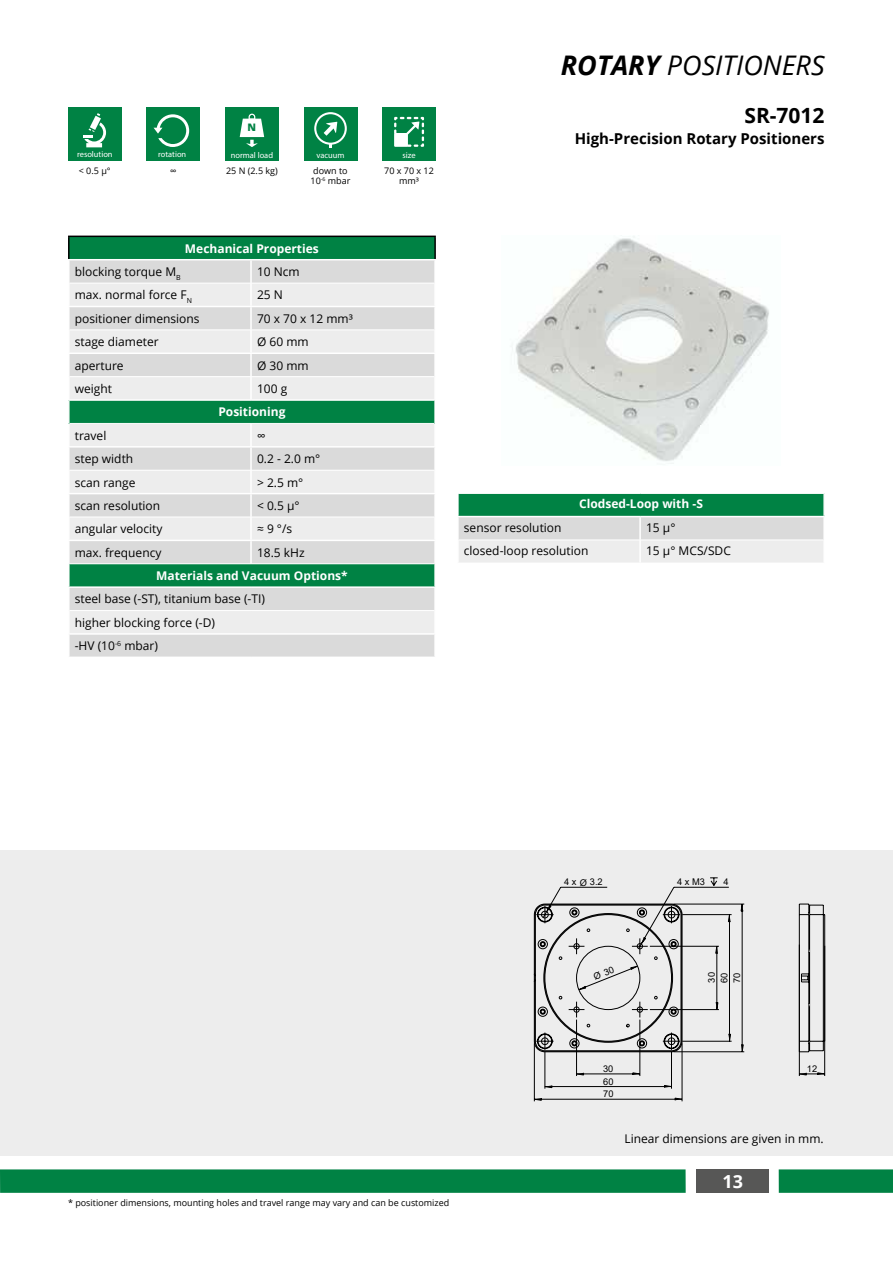
<style>
.page{position:relative;width:893px;height:1263px;background:#fff}
.page>*{position:absolute;margin:0;border:0;box-sizing:border-box;transform-origin:0 0}
.t1{font:italic 27px "Open Sans";color:#000}
.t2{font:700 21px "Open Sans";color:#000}
.t3{font:700 18px "Open Sans";color:#fff}
.t4{font:700 15px "Open Sans";color:#000}
.t5{font:12px/23.4px "Open Sans";color:#000}
.t6{font:700 12px "Open Sans";color:#fff}
.t7{font:800 10.35px "Open Sans";color:#008244}
.t8{font:9.3px/12.6px "Arial";color:#000}
.t9{font:9px/10.8px "Open Sans";color:#000;text-align:center}
.t10{font:8.4px "Myriad Pro";color:#fff}
.s1{font-weight:700}
</style>
<div class="page">
<div style="left:779px;top:1169px;width:114px;height:24px;background:#008244"></div>
<div style="left:696px;top:1169px;width:73px;height:24px;background:#575756"></div>
<div style="left:0;top:1169px;width:686px;height:24px;background:#008244"></div>
<div style="left:0;top:850px;width:893px;height:306px;background:#ededed"></div>
<div style="left:68px;top:107px;width:54px;height:54px;background:#008244"></div>
<svg style="left:84px;top:113px;width:22px;height:34px"></svg>
<div style="left:225px;top:107px;width:54px;height:54px;background:#008244"></div>
<svg style="left:240px;top:114px;width:24px;height:33px"></svg>
<div style="left:304px;top:107px;width:53px;height:54px;background:#008244"></div>
<svg style="left:314px;top:112px;width:33px;height:36px"></svg>
<div style="left:382px;top:107px;width:54px;height:54px;background:#008244"></div>
<svg style="left:394px;top:117px;width:30px;height:30px"></svg>
<div style="left:70px;top:237px;width:364px;height:22px;background:#008244"></div>
<div style="left:70px;top:260px;width:364px;height:397px;background:#dadada"></div>
<svg style="left:70px;top:284px;width:364px;height:349px;background:#d4ddd9"></svg>
<div style="left:69px;top:400px;width:366px;height:23px;background:#008244"></div>
<hr style="left:250px;top:260px;width:2px;height:23px;background:#fff">
<hr style="left:250px;top:283px;width:2px;height:23px;background:#fff">
<hr style="left:68px;top:306px;width:183px;height:1px;background:#fff">
<hr style="left:251px;top:306px;width:185px;height:1px;background:#fff">
<hr style="left:250px;top:307px;width:2px;height:23px;background:#fff">
<hr style="left:250px;top:330px;width:2px;height:22px;background:#fff">
<hr style="left:68px;top:352px;width:183px;height:2px;background:#fff">
<hr style="left:251px;top:352px;width:185px;height:2px;background:#fff">
<hr style="left:250px;top:354px;width:2px;height:22px;background:#fff">
<hr style="left:250px;top:377px;width:2px;height:22px;background:#fff">
<hr style="left:68px;top:399px;width:183px;height:2px;background:#fff">
<hr style="left:68px;top:401px;width:2px;height:22px;background:#fff">
<hr style="left:251px;top:399px;width:185px;height:2px;background:#fff">
<hr style="left:434px;top:401px;width:2px;height:22px;background:#fff">
<hr style="left:250px;top:424px;width:2px;height:22px;background:#fff">
<hr style="left:68px;top:446px;width:183px;height:2px;background:#fff">
<hr style="left:251px;top:446px;width:185px;height:2px;background:#fff">
<hr style="left:250px;top:448px;width:2px;height:22px;background:#fff">
<hr style="left:250px;top:470px;width:2px;height:23px;background:#fff">
<hr style="left:68px;top:493px;width:183px;height:1px;background:#fff">
<hr style="left:251px;top:493px;width:185px;height:1px;background:#fff">
<hr style="left:250px;top:494px;width:2px;height:23px;background:#fff">
<hr style="left:250px;top:517px;width:2px;height:23px;background:#fff">
<hr style="left:68px;top:540px;width:183px;height:1px;background:#fff">
<hr style="left:251px;top:540px;width:185px;height:1px;background:#fff">
<hr style="left:250px;top:541px;width:2px;height:23px;background:#fff">
<hr style="left:68px;top:586px;width:183px;height:2px;background:#fff">
<hr style="left:251px;top:586px;width:185px;height:2px;background:#fff">
<hr style="left:68px;top:633px;width:183px;height:2px;background:#fff">
<hr style="left:251px;top:633px;width:185px;height:2px;background:#fff">
<hr style="left:70px;top:283px;width:181px;height:1px;background:#fff">
<hr style="left:251px;top:283px;width:183px;height:1px;background:#fff">
<hr style="left:70px;top:330px;width:181px;height:1px;background:#fff">
<hr style="left:251px;top:330px;width:183px;height:1px;background:#fff">
<hr style="left:70px;top:376px;width:181px;height:1px;background:#fff">
<hr style="left:251px;top:376px;width:183px;height:1px;background:#fff">
<hr style="left:70px;top:423px;width:181px;height:1px;background:#fff">
<hr style="left:251px;top:423px;width:183px;height:1px;background:#fff">
<hr style="left:70px;top:470px;width:181px;height:1px;background:#fff">
<hr style="left:251px;top:470px;width:183px;height:1px;background:#fff">
<hr style="left:70px;top:517px;width:181px;height:1px;background:#fff">
<hr style="left:251px;top:517px;width:183px;height:1px;background:#fff">
<hr style="left:70px;top:563px;width:181px;height:1px;background:#fff">
<hr style="left:251px;top:563px;width:183px;height:1px;background:#fff">
<hr style="left:70px;top:610px;width:181px;height:1px;background:#fff">
<hr style="left:251px;top:610px;width:183px;height:1px;background:#fff">
<hr style="left:68px;top:236px;width:183px;height:1px;background:#000">
<hr style="left:68px;top:237px;width:2px;height:22px;background:#000">
<hr style="left:251px;top:236px;width:185px;height:1px;background:#000">
<hr style="left:434px;top:237px;width:2px;height:22px;background:#000">
<div style="left:147px;top:107px;width:53px;height:53px;background:#008244"></div>
<svg style="left:154px;top:114px;width:35px;height:33px"></svg>
<div style="left:458px;top:493px;width:366px;height:24px;background:#008244"></div>
<svg style="left:459px;top:517px;width:364px;height:46px;background:#e4e4e4"></svg>
<hr style="left:457px;top:492px;width:183px;height:2px;background:#fff">
<hr style="left:457px;top:494px;width:2px;height:22px;background:#fff">
<hr style="left:640px;top:492px;width:185px;height:2px;background:#fff">
<hr style="left:823px;top:494px;width:2px;height:22px;background:#fff">
<hr style="left:457px;top:516px;width:183px;height:1px;background:#fff">
<hr style="left:640px;top:516px;width:185px;height:1px;background:#fff">
<hr style="left:639px;top:517px;width:2px;height:23px;background:#fff">
<hr style="left:639px;top:540px;width:2px;height:23px;background:#fff">
<hr style="left:459px;top:540px;width:181px;height:1px;background:#fff">
<hr style="left:640px;top:540px;width:183px;height:1px;background:#fff">
<img style="left:511px;top:236px;width:258px;height:228px">
<svg style="left:799px;top:903px;width:26px;height:173px"></svg>
<svg style="left:534px;top:877px;width:210px;height:224px"></svg>
<p class="t10" style="left:77px;top:149px;width:37px">resolution</p>
<p class="t9" style="left:79px;top:165px;width:33px">&lt; 0.5 μ°</p>
<p class="t10" style="left:158px;top:149px;width:29px">rotation</p>
<p class="t9" style="left:170px;top:165px;width:8px">∞</p>
<p class="t7" style="left:248px;top:120px;width:10px">N</p>
<p class="t9" style="left:226px;top:165px;width:53px">25 N (2.5 kg)</p>
<p class="t10" style="left:231px;top:150px;width:44px">normal load</p>
<p class="t10" style="left:316px;top:150px;width:30px">vacuum</p>
<p class="t9" style="left:311px;top:165px;width:41px">down to<br>10<sup>-6</sup> mbar</p>
<p class="t6" style="left:185px;top:240px;width:135px">Mechanical Properties</p>
<p class="t5" style="left:75px;top:260px;width:108px">blocking torque M<sub>B</sub></p>
<p class="t5" style="left:257px;top:260px;width:44px">10 Ncm</p>
<p class="t5" style="left:75px;top:283px;width:119px">max. normal force F<sub>N</sub></p>
<p class="t5" style="left:257px;top:283px;width:27px">25 N</p>
<p class="t5" style="left:75px;top:306px;width:126px">positioner dimensions</p>
<p class="t5" style="left:257px;top:306px;width:97px">70 x 70 x 12 mm³</p>
<p class="t5" style="left:75px;top:330px;width:85px">stage diameter</p>
<p class="t5" style="left:257px;top:330px;width:53px">Ø 60 mm</p>
<p class="t5" style="left:75px;top:353px;width:50px">aperture</p>
<p class="t5" style="left:257px;top:353px;width:53px">Ø 30 mm</p>
<p class="t5" style="left:75px;top:377px;width:39px">weight</p>
<p class="t5" style="left:257px;top:377px;width:32px">100 g</p>
<p class="t6" style="left:218px;top:403px;width:69px">Positioning</p>
<p class="t5" style="left:75px;top:423px;width:33px">travel</p>
<p class="t5" style="left:257px;top:423px;width:10px">∞</p>
<p class="t5" style="left:75px;top:447px;width:60px">step width</p>
<p class="t5" style="left:257px;top:447px;width:65px">0.2 - 2.0 m°</p>
<p class="t5" style="left:75px;top:470px;width:62px">scan range</p>
<p class="t5" style="left:257px;top:470px;width:48px">&gt; 2.5 m°</p>
<p class="t5" style="left:75px;top:493px;width:87px">scan resolution</p>
<p class="t5" style="left:257px;top:493px;width:44px">&lt; 0.5 µ°</p>
<p class="t5" style="left:75px;top:517px;width:89px">angular velocity</p>
<p class="t5" style="left:257px;top:517px;width:37px">≈ 9 °/s</p>
<p class="t5" style="left:75px;top:540px;width:88px">max. frequency</p>
<p class="t5" style="left:257px;top:540px;width:49px">18.5 kHz</p>
<p class="t6" style="left:156px;top:567px;width:193px">Materials and Vacuum Options*</p>
<p class="t5" style="left:75px;top:587px;width:192px">steel base (-ST), titanium base (-TI) higher blocking force (-D)<br>-HV (10<sup>-6</sup> mbar)</p>
<p class="t10" style="left:403px;top:150px;width:15px">size</p>
<p class="t9" style="left:384px;top:165px;width:51px">70 x 70 x 12 mm³</p>
<h1 class="t1" style="left:561px;top:47px;width:265px"><span class="s1">ROTARY</span> POSITIONERS</h1>
<h2 class="t2" style="left:744px;top:101px;width:82px">SR-7012</h2>
<p class="t4" style="left:575px;top:128px;width:251px">High-Precision Rotary Positioners</p>
<p class="t6" style="left:579px;top:495px;width:125px">Clodsed-Loop with -S</p>
<p class="t5" style="left:464px;top:515px;width:99px">sensor resolution</p>
<p class="t5" style="left:646px;top:515px;width:31px">15 µ°</p>
<p class="t5" style="left:464px;top:539px;width:126px">closed-loop resolution</p>
<p class="t5" style="left:646px;top:539px;width:86px">15 µ° MCS/SDC</p>
<p class="t9" style="left:68px;top:1197px;width:383px">* positioner dimensions, mounting holes and travel range may vary and can be customized</p>
<p class="t8" style="left:564px;top:876px;width:40px">4 x Ø 3.2</p>
<p class="t8" style="left:677px;top:876px;width:29px">4 x M3</p>
<p class="t8" style="left:723px;top:876px;width:7px">4</p>
<p class="t8" style="left:705px;top:983px;width:12px;text-align:justify;rotate:-90deg">30<br>60<br>70</p>
<p class="t8" style="left:603px;top:1062px;width:12px">30<br>60</p>
<p class="t8" style="left:603px;top:1088px;width:12px">70</p>
<p class="t8" style="left:807px;top:1062px;width:12px">12</p>
<p class="t5" style="left:624px;top:1127px;width:201px">Linear dimensions are given in mm.</p>
<h3 class="t3" style="left:722px;top:1169px;width:22px">13</h3>
</div>
